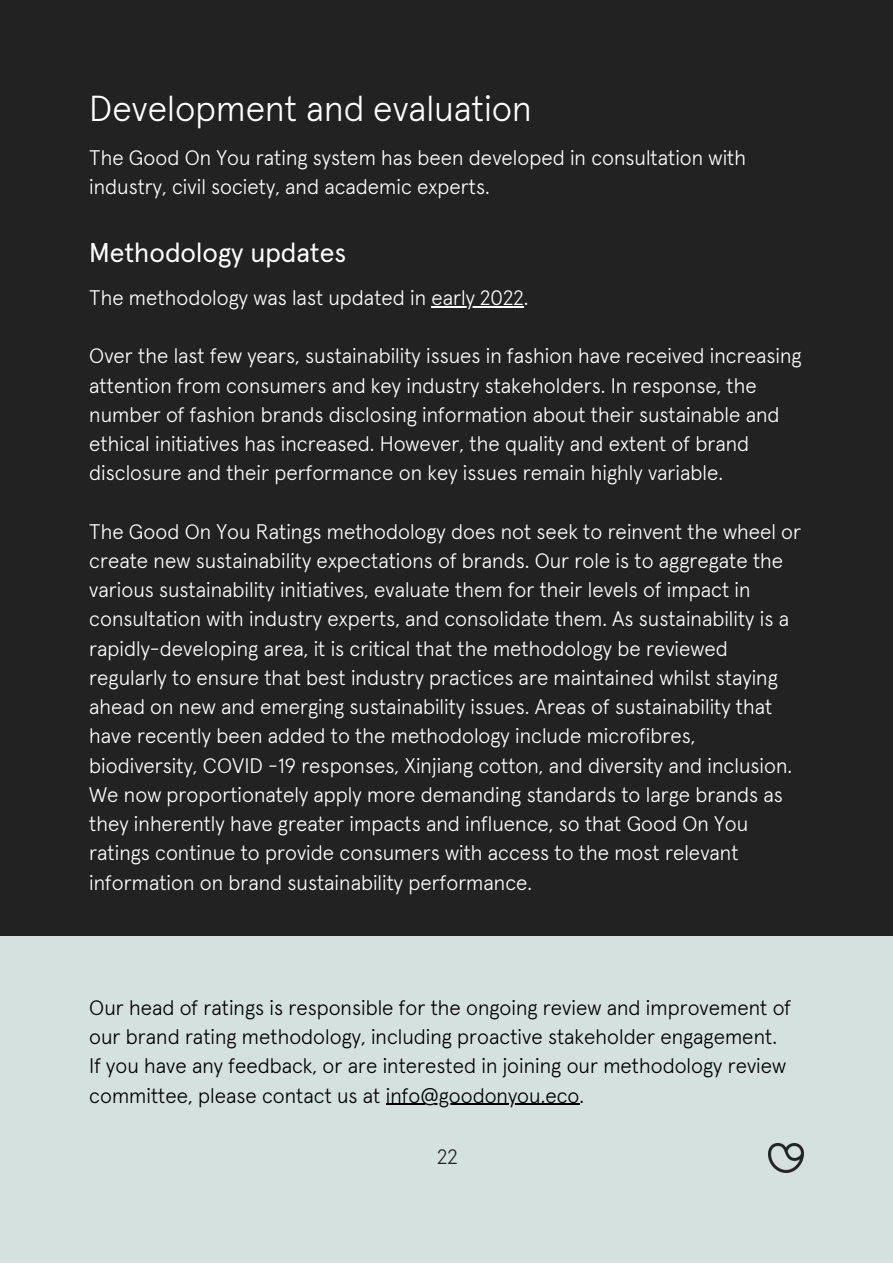
<style>
.page{position:relative;width:893px;height:1264px;background:#fff}
.page>*{position:absolute;margin:0;border:0;box-sizing:border-box;transform-origin:0 0}
.t1{font:300 36px "Apercu Pro";color:#fff}
.t2{font:27px "Apercu Pro";color:#fff}
.t3{font:300 21px/29.2px "Apercu Pro";color:#fff}
.t4{font:300 21px/29.2px "Apercu Pro";color:#000}
.t5{font:300 21px "Apercu Pro";color:#222}
</style>
<div class="page">
<div style="left:0;top:0;width:892px;height:1262px;background:#222"></div>
<hr style="left:431px;top:306px;width:92px;height:1px;background:#fff">
<div style="left:0;top:935px;width:892px;height:327px;background:#d4e1de"></div>
<hr style="left:386px;top:1103px;width:193px;height:1px;background:#000">
<img style="left:768px;top:1143px;width:35px;height:29px">
<p class="t1" style="left:89px;top:92px;width:444px">Development and evaluation</p>
<p class="t3" style="left:89px;top:144px;width:658px">The Good On You rating system has been developed in consultation with industry, civil society, and academic experts.</p>
<p class="t2" style="left:89px;top:241px;width:258px">Methodology updates</p>
<p class="t3" style="left:89px;top:284px;width:440px">The methodology was last updated in early 2022.</p>
<p class="t3" style="left:89px;top:342px;width:713px">Over the last few years, sustainability issues in fashion have received increasing attention from consumers and key industry stakeholders. In response, the number of fashion brands disclosing information about their sustainable and ethical initiatives has increased. However, the quality and extent of brand disclosure and their performance on key issues remain highly variable.</p>
<p class="t3" style="left:89px;top:518px;width:713px">The Good On You Ratings methodology does not seek to reinvent the wheel or create new sustainability expectations of brands. Our role is to aggregate the various sustainability initiatives, evaluate them for their levels of impact in consultation with industry experts, and consolidate them. As sustainability is a rapidly-developing area, it is critical that the methodology be reviewed regularly to ensure that best industry practices are maintained whilst staying ahead on new and emerging sustainability issues. Areas of sustainability that have recently been added to the methodology include microfibres, biodiversity, COVID -19 responses, Xinjiang cotton, and diversity and inclusion.<br>We now proportionately apply more demanding standards to large brands as they inherently have greater impacts and influence, so that Good On You ratings continue to provide consumers with access to the most relevant information on brand sustainability performance.</p>
<p class="t4" style="left:89px;top:994px;width:703px">Our head of ratings is responsible for the ongoing review and improvement of our brand rating methodology, including proactive stakeholder engagement.</p>
<p class="t4" style="left:89px;top:1052px;width:698px">If you have any feedback, or are interested in joining our methodology review committee, please contact us at info@goodonyou.eco.</p>
<p class="t5" style="left:437px;top:1147px;width:22px">22</p>
</div>
